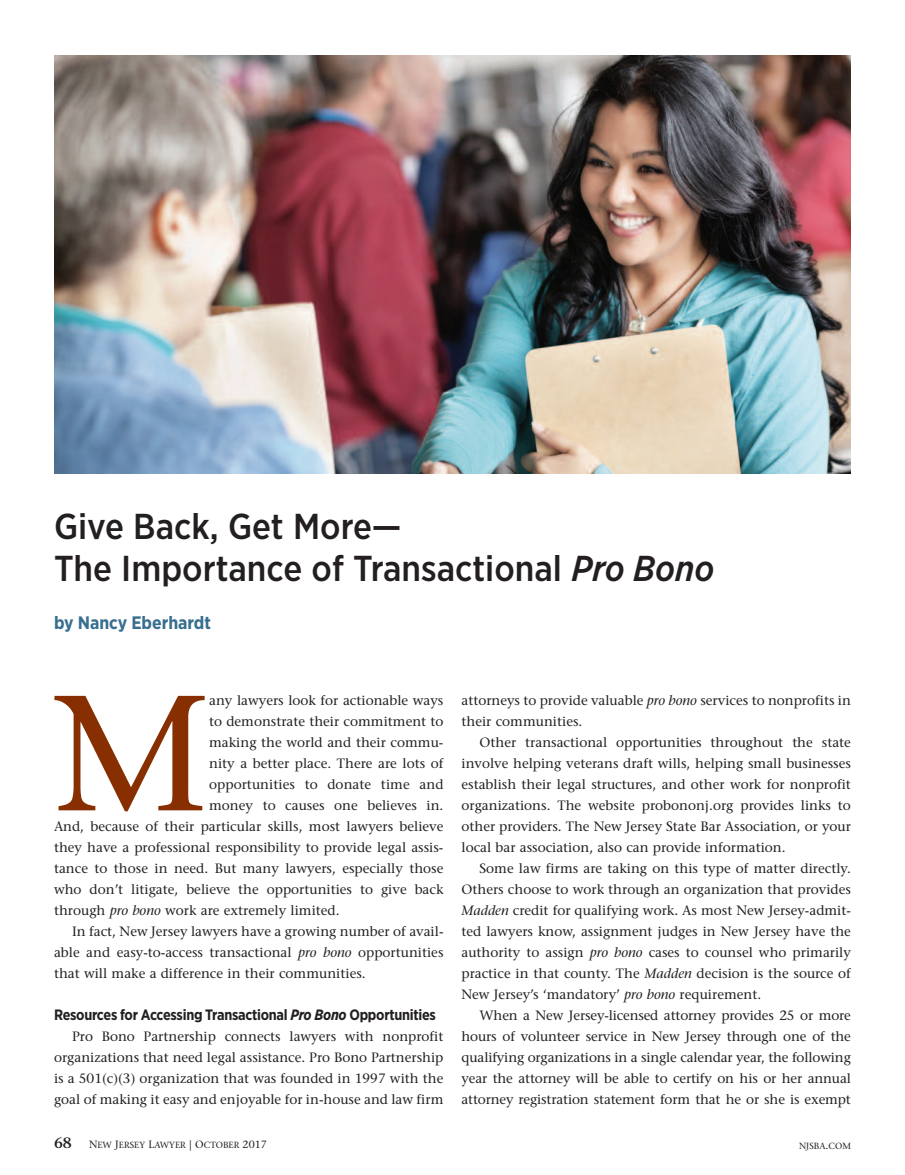
<style>
.page{position:relative;width:905px;height:1175px;background:#fff}
.page>*{position:absolute;margin:0;border:0;box-sizing:border-box;transform-origin:0 0}
.t1{font:163.5px "Stone Serif";color:#882f01}
.t2{font:500 36px/42px "Gotham Narrow";color:#231f20}
.t3{font:700 18px "Gotham Narrow";color:#386e8f}
.t4{font:700 15px "Gotham Narrow";letter-spacing:-.02em;color:#231f20}
.t5{font:13.5px/21px "Stone Serif";color:#231f20;text-align:justify}
.t6{font:8.85px "Stone Serif";color:#231f20}
.s1{font-style:italic}
.s2{font-weight:600;font-size:15px}
.s3{font-size:10.5px}
</style>
<div class="page">
<img style="left:54px;top:56px;width:796px;height:417px">
<h2 class="t2" style="left:54px;top:508px;width:662px">Give Back, Get More—<br>The Importance of Transactional <span class="s1">Pro Bono</span></h2>
<h3 class="t3" style="left:54px;top:616px;width:158px">by Nancy Eberhardt</h3>
<h1 class="t1" style="left:52px;top:690px;width:159px">M</h1>
<p class="t5" style="left:209px;top:691px;width:236px">any lawyers look for actionable ways</p>
<p class="t5" style="left:209px;top:712px;width:236px">to demonstrate their commitment to</p>
<p class="t5" style="left:209px;top:733px;width:236px">making the world and their commu-</p>
<p class="t5" style="left:209px;top:754px;width:236px">nity a better place. There are lots of</p>
<p class="t5" style="left:209px;top:775px;width:236px">opportunities to donate time and</p>
<p class="t5" style="left:209px;top:796px;width:236px">money to causes one believes in.</p>
<p class="t5" style="left:54px;top:817px;width:391px">And, because of their particular skills, most lawyers believe</p>
<p class="t5" style="left:54px;top:838px;width:391px">they have a professional responsibility to provide legal assis-</p>
<p class="t5" style="left:54px;top:859px;width:391px">tance to those in need. But many lawyers, especially those</p>
<p class="t5" style="left:54px;top:880px;width:391px">who don’t litigate, believe the opportunities to give back</p>
<p class="t5" style="left:54px;top:901px;width:287px">through <span class="s1">pro bono</span> work are extremely limited.</p>
<p class="t5" style="left:72px;top:922px;width:373px">In fact, New Jersey lawyers have a growing number of avail-</p>
<p class="t5" style="left:54px;top:943px;width:391px">able and easy-to-access transactional <span class="s1">pro bono</span> opportunities</p>
<p class="t5" style="left:54px;top:964px;width:313px">that will make a difference in their communities.</p>
<p class="t4" style="left:54px;top:1010px;width:383px">Resources for Accessing Transactional <span class="s1">Pro Bono</span> Opportunities</p>
<p class="t5" style="left:54px;top:1027px;width:391px;text-indent:18px">Pro Bono Partnership connects lawyers with nonprofit organizations that need legal assistance. Pro Bono Partnership is a 501(c)(3) organization that was founded in 1997 with the goal of making it easy and enjoyable for in-house and law firm</p>
<p class="t5" style="left:461px;top:691px;width:391px">attorneys to provide valuable <span class="s1">pro bono</span> services to nonprofits in their communities.</p>
<p class="t5" style="left:461px;top:733px;width:391px;text-indent:18px">Other transactional opportunities throughout the state involve helping veterans draft wills, helping small businesses establish their legal structures, and other work for nonprofit organizations. The website probononj.org provides links to other providers. The New Jersey State Bar Association, or your local bar association, also can provide information.</p>
<p class="t5" style="left:461px;top:859px;width:391px;text-indent:18px">Some law firms are taking on this type of matter directly.<br>Others choose to work through an organization that provides <span class="s1">Madden</span> credit for qualifying work. As most New Jersey-admit&shy;ted lawyers know, assignment judges in New Jersey have the authority to assign <span class="s1">pro bono</span> cases to counsel who primarily practice in that county. The <span class="s1">Madden</span> decision is the source of New Jersey’s ‘mandatory’ <span class="s1">pro bono</span> requirement.</p>
<p class="t5" style="left:461px;top:1006px;width:391px;text-indent:18px">When a New Jersey-licensed attorney provides 25 or more hours of volunteer service in New Jersey through one of the qualifying organizations in a single calendar year, the following year the attorney will be able to certify on his or her annual attorney registration statement form that he or she is exempt</p>
<p class="t6" style="left:54px;top:1141px;width:214px"><span class="s2">68</span> <span class="s3">N</span>EW <span class="s3">J</span>ERSEY <span class="s3">L</span>AWYER <span class="s3">| O</span>CTOBER <span class="s3">2017</span></p>
<p class="t6" style="left:799px;top:1142px;width:53px">NJSBA<span class="s3">.</span>COM</p>
</div>
